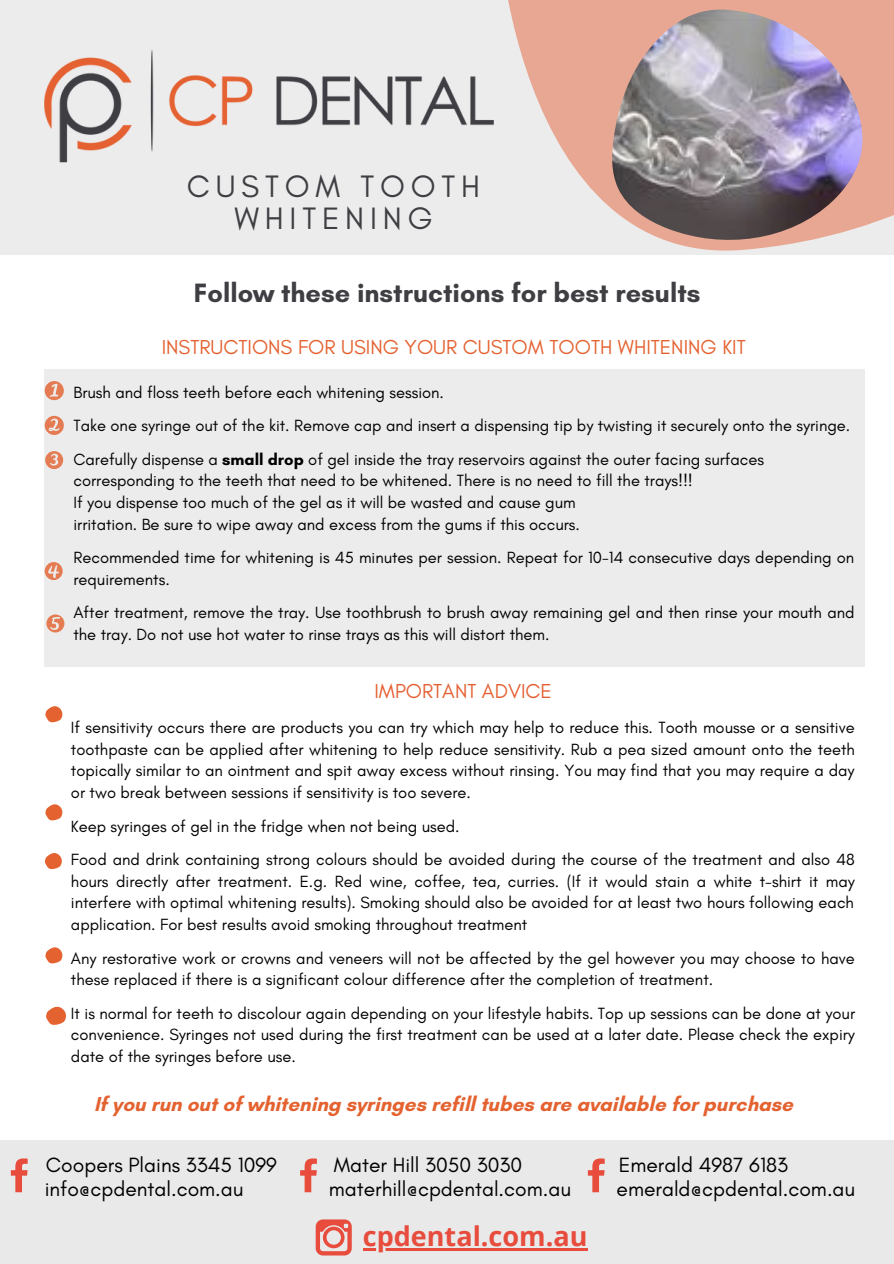
<style>
.page{position:relative;width:894px;height:1264px;background:#fff}
.page>*{position:absolute;margin:0;border:0;box-sizing:border-box;transform-origin:0 0}
.t1{font:31.5px/31.8px "Glacial Indifference";letter-spacing:.185em;color:#3f3e43;text-align:center}
.t2{font:700 27px "Glacial Indifference";color:#3f3e43}
.t3{font:700 27px "Open Sans";color:#e74c3c}
.t4{font:21px "Glacial Indifference";color:#000}
.t5{font:700 20.55px "Glacial Indifference";color:#e46230}
.t6{font:20.55px "Glacial Indifference";color:#e46230}
.t7{font:20.55px "Glacial Indifference";color:#e56033}
.t8{font:16.5px/21.8px "Glacial Indifference";color:#000}
.s1{font-weight:700}
</style>
<div class="page">
<div style="left:0;top:0;width:893px;height:254px;background:#ececec"></div>
<img style="left:44px;top:50px;width:334px;height:113px">
<div style="left:0;top:1140px;width:893px;height:123px;background:#e9e9e9"></div>
<svg style="left:315px;top:1219px;width:36px;height:36px"></svg>
<hr style="left:363px;top:1248px;width:224px;height:2px;background:#e74c3c">
<svg style="left:11px;top:1158px;width:17px;height:34px"></svg>
<svg style="left:300px;top:1158px;width:17px;height:34px"></svg>
<svg style="left:587px;top:1158px;width:17px;height:34px"></svg>
<div style="left:45px;top:370px;width:819px;height:297px;background:#ececec"></div>
<svg style="left:45px;top:804px;width:18px;height:16px"></svg>
<svg style="left:46px;top:1006px;width:20px;height:19px"></svg>
<svg style="left:45px;top:706px;width:18px;height:16px"></svg>
<svg style="left:378px;top:0;width:515px;height:255px"></svg>
<img style="left:610px;top:10px;width:255px;height:230px">
<svg style="left:45px;top:381px;width:19px;height:19px"></svg>
<svg style="left:45px;top:416px;width:19px;height:19px"></svg>
<svg style="left:45px;top:451px;width:18px;height:18px"></svg>
<svg style="left:45px;top:562px;width:18px;height:18px"></svg>
<svg style="left:46px;top:614px;width:18px;height:18px"></svg>
<svg style="left:45px;top:947px;width:18px;height:16px"></svg>
<svg style="left:44px;top:853px;width:18px;height:16px"></svg>
<h1 class="t1" style="left:187px;top:170px;width:294px">CUSTOM TOOTH<br>WHITENING</h1>
<h2 class="t2" style="left:194px;top:276px;width:508px">Follow these instructions for best results</h2>
<p class="t6" style="left:162px;top:335px;width:585px">INSTRUCTIONS FOR USING YOUR CUSTOM TOOTH WHITENING KIT</p>
<p class="t8" style="left:73px;top:375px;width:778px;line-height:33.3px">Brush and floss teeth before each whitening session.<br>Take one syringe out of the kit. Remove cap and insert a dispensing tip by twisting it securely onto the syringe.<br>Carefully dispense a <span class="s1">small drop</span> of gel inside the tray reservoirs against the outer facing surfaces</p>
<p class="t8" style="left:73px;top:469px;width:620px">corresponding to the teeth that need to be whitened. There is no need to fill the trays!!!<br>If you dispense too much of the gel as it will be wasted and cause gum<br>irritation. Be sure to wipe away and excess from the gums if this occurs.</p>
<p class="t8" style="left:73px;top:546px;width:782px">Recommended time for whitening is 45 minutes per session. Repeat for 10-14 consecutive days depending on requirements.</p>
<p class="t8" style="left:73px;top:601px;width:782px">After treatment, remove the tray. Use toothbrush to brush away remaining gel and then rinse your mouth and the tray. Do not use hot water to rinse trays as this will distort them.</p>
<p class="t7" style="left:374px;top:678px;width:179px">IMPORTANT ADVICE</p>
<p class="t8" style="left:71px;top:716px;width:785px;text-align:justify">If sensitivity occurs there are products you can try which may help to reduce this. Tooth mousse or a sensitive toothpaste can be applied after whitening to help reduce sensitivity. Rub a pea sized amount onto the teeth topically similar to an ointment and spit away excess without rinsing. You may find that you may require a day or two break between sessions if sensitivity is too severe.</p>
<p class="t8" style="left:71px;top:809px;width:785px;line-height:33.3px">Keep syringes of gel in the fridge when not being used.<br>Food and drink containing strong colours should be avoided during the course of the treatment and also 48</p>
<p class="t8" style="left:71px;top:870px;width:785px;text-align:justify">hours directly after treatment. E.g. Red wine, coffee, tea, curries. (If it would stain a white t-shirt it may interfere with optimal whitening results). Smoking should also be avoided for at least two hours following each application. For best results avoid smoking throughout treatment</p>
<p class="t8" style="left:71px;top:946px;width:785px">Any restorative work or crowns and veneers will not be affected by the gel however you may choose to have these replaced if there is a significant colour difference after the completion of treatment.</p>
<p class="t8" style="left:71px;top:1002px;width:785px;text-align:justify">It is normal for teeth to discolour again depending on your lifestyle habits. Top up sessions can be done at your convenience. Syringes not used during the first treatment can be used at a later date. Please check the expiry date of the syringes before use.</p>
<p class="t5" style="left:94px;top:1091px;width:700px">If you run out of whitening syringes refill tubes are available for purchase</p>
<p class="t4" style="left:46px;top:1151px;width:232px">Coopers Plains 3345 1099</p>
<p class="t4" style="left:333px;top:1151px;width:190px">Mater Hill 3050 3030</p>
<p class="t4" style="left:618px;top:1151px;width:171px">Emerald 4987 6183</p>
<p class="t4" style="left:45px;top:1176px;width:200px">info@cpdental.com.au</p>
<p class="t4" style="left:328px;top:1176px;width:244px">materhill@cpdental.com.au</p>
<p class="t4" style="left:616px;top:1176px;width:240px">emerald@cpdental.com.au</p>
<h2 class="t3" style="left:363px;top:1217px;width:226px">cpdental.com.au</h2>
</div>
